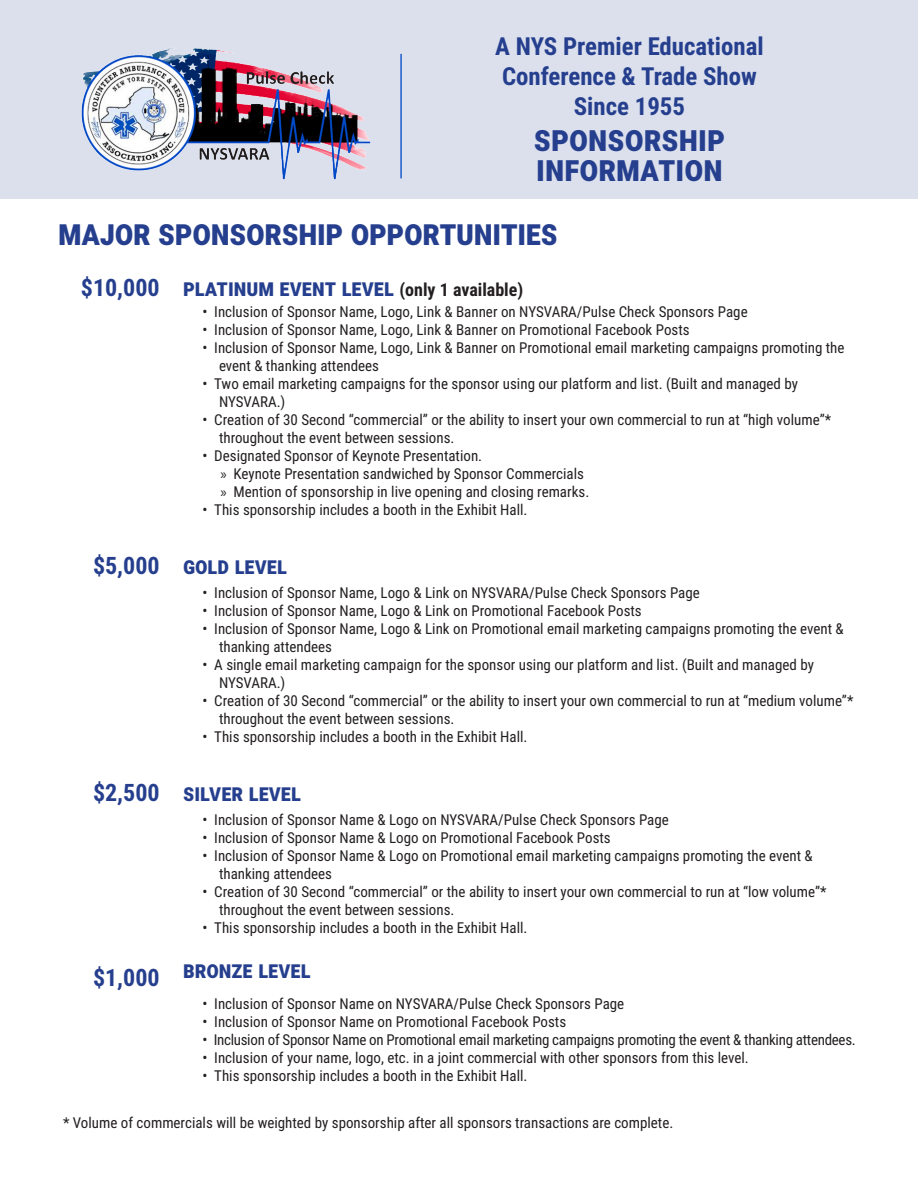
<style>
.page{position:relative;width:918px;height:1188px;background:#fff}
.page>*{position:absolute;margin:0;border:0;box-sizing:border-box;transform-origin:0 0}
.t1{font:700 36.6px/30px "Roboto Condensed";color:#253f8e}
.t2{font:700 36.3px "Roboto Condensed";letter-spacing:-.01em;color:#253f8e}
.t3{font:700 24.9px/29.8px "Roboto Condensed";color:#253f8e;text-align:center}
.t4{font:700 24px "Roboto Condensed";color:#253f8e}
.bullets_reduced_lead{font:15px/18px "Roboto Condensed";color:#231f20}
.bullets_reduced_lead-2{font:15px "Roboto Condensed";letter-spacing:-.02em;color:#231f20}
.s1{font-size:18px;color:#231f20}
.s2{font-family:"Myriad Pro"}
</style>
<div class="page">
<div style="left:0;top:0;width:918px;height:199px;background:#dce0ed"></div>
<hr style="left:400px;top:54px;width:2px;height:124px;background:#3e73d2">
<img style="left:81px;top:48px;width:290px;height:131px">
<h3 class="t3" style="left:495px;top:31px;width:270px">A NYS Premier Educational<br>Conference &amp; Trade Show<br>Since 1955</h3>
<h1 class="t1" style="left:534px;top:122px;width:193px">Sponsorship information</h1>
<p class="t2" style="left:58px;top:206px;width:499px">Major Sponsorship Opportunities</p>
<p class="t4" style="left:81px;top:270px;width:80px">$10,000</p>
<p class="t4" style="left:183px;top:270px;width:342px">Platinum Event Level <span class="s1">(only 1 available)</span></p>
<p class="bullets_reduced_lead" style="left:202px;top:302px;width:547px">• Inclusion of Sponsor Name, Logo, Link &amp; Banner on NYSVARA/Pulse Check Sponsors Page</p>
<p class="bullets_reduced_lead" style="left:202px;top:320px;width:489px">• Inclusion of Sponsor Name, Logo, Link &amp; Banner on Promotional Facebook Posts</p>
<p class="bullets_reduced_lead" style="left:219px;top:338px;width:627px;text-indent:-16px">• Inclusion of Sponsor Name, Logo, Link &amp; Banner on Promotional email marketing campaigns promoting the event &amp; thanking attendees</p>
<p class="bullets_reduced_lead" style="left:219px;top:374px;width:581px;text-indent:-16px">• Two email marketing campaigns for the sponsor using our platform and list. (Built and managed by<br>NYSVARA.)</p>
<p class="bullets_reduced_lead" style="left:219px;top:410px;width:614px;text-indent:-16px">• Creation of 30 Second “commercial” or the ability to insert your own commercial to run at “high volume”* throughout the event between sessions.</p>
<p class="bullets_reduced_lead" style="left:202px;top:446px;width:281px">• Designated Sponsor of Keynote Presentation.</p>
<p class="bullets_reduced_lead" style="left:220px;top:464px;width:365px"><span class="s2">»</span> Keynote Presentation sandwiched by Sponsor Commercials</p>
<p class="bullets_reduced_lead" style="left:220px;top:482px;width:370px"><span class="s2">»</span> Mention of sponsorship in live opening and closing remarks.</p>
<p class="bullets_reduced_lead" style="left:202px;top:500px;width:327px">• This sponsorship includes a booth in the Exhibit Hall.</p>
<p class="t4" style="left:93px;top:549px;width:68px">$5,000</p>
<p class="t4" style="left:183px;top:549px;width:102px">Gold Level</p>
<p class="bullets_reduced_lead" style="left:202px;top:583px;width:499px">• Inclusion of Sponsor Name, Logo &amp; Link on NYSVARA/Pulse Check Sponsors Page</p>
<p class="bullets_reduced_lead" style="left:202px;top:601px;width:441px">• Inclusion of Sponsor Name, Logo &amp; Link on Promotional Facebook Posts</p>
<p class="bullets_reduced_lead" style="left:219px;top:619px;width:626px;text-indent:-16px">• Inclusion of Sponsor Name, Logo &amp; Link on Promotional email marketing campaigns promoting the event &amp; thanking attendees</p>
<p class="bullets_reduced_lead" style="left:219px;top:655px;width:597px;text-indent:-16px">• A single email marketing campaign for the sponsor using our platform and list. (Built and managed by<br>NYSVARA.)</p>
<p class="bullets_reduced_lead" style="left:219px;top:691px;width:636px;text-indent:-16px">• Creation of 30 Second “commercial” or the ability to insert your own commercial to run at “medium volume”* throughout the event between sessions.</p>
<p class="bullets_reduced_lead" style="left:202px;top:727px;width:327px">• This sponsorship includes a booth in the Exhibit Hall.</p>
<p class="t4" style="left:93px;top:776px;width:68px">$2,500</p>
<p class="t4" style="left:183px;top:776px;width:116px">Silver Level</p>
<p class="t4" style="left:93px;top:960px;width:68px">$1,000</p>
<p class="bullets_reduced_lead" style="left:202px;top:810px;width:468px">• Inclusion of Sponsor Name &amp; Logo on NYSVARA/Pulse Check Sponsors Page</p>
<p class="bullets_reduced_lead" style="left:202px;top:828px;width:410px">• Inclusion of Sponsor Name &amp; Logo on Promotional Facebook Posts</p>
<p class="bullets_reduced_lead" style="left:219px;top:846px;width:595px;text-indent:-16px">• Inclusion of Sponsor Name &amp; Logo on Promotional email marketing campaigns promoting the event &amp; thanking attendees</p>
<p class="bullets_reduced_lead" style="left:219px;top:882px;width:609px;text-indent:-16px">• Creation of 30 Second “commercial” or the ability to insert your own commercial to run at “low volume”* throughout the event between sessions.</p>
<p class="bullets_reduced_lead" style="left:202px;top:918px;width:327px">• This sponsorship includes a booth in the Exhibit Hall.</p>
<p class="t4" style="left:183px;top:953px;width:125px">Bronze Level</p>
<p class="bullets_reduced_lead" style="left:202px;top:995px;width:423px">• Inclusion of Sponsor Name on NYSVARA/Pulse Check Sponsors Page</p>
<p class="bullets_reduced_lead" style="left:202px;top:1013px;width:365px">• Inclusion of Sponsor Name on Promotional Facebook Posts</p>
<p class="bullets_reduced_lead-2" style="left:202px;top:1030px;width:655px">• Inclusion of Sponsor Name on Promotional email marketing campaigns promoting the event &amp; thanking attendees.</p>
<p class="bullets_reduced_lead" style="left:202px;top:1049px;width:548px">• Inclusion of your name, logo, etc. in a joint commercial with other sponsors from this level.</p>
<p class="bullets_reduced_lead" style="left:202px;top:1067px;width:327px">• This sponsorship includes a booth in the Exhibit Hall.</p>
<p class="bullets_reduced_lead" style="left:63px;top:1113px;width:612px">* Volume of commercials will be weighted by sponsorship after all sponsors transactions are complete.</p>
</div>
